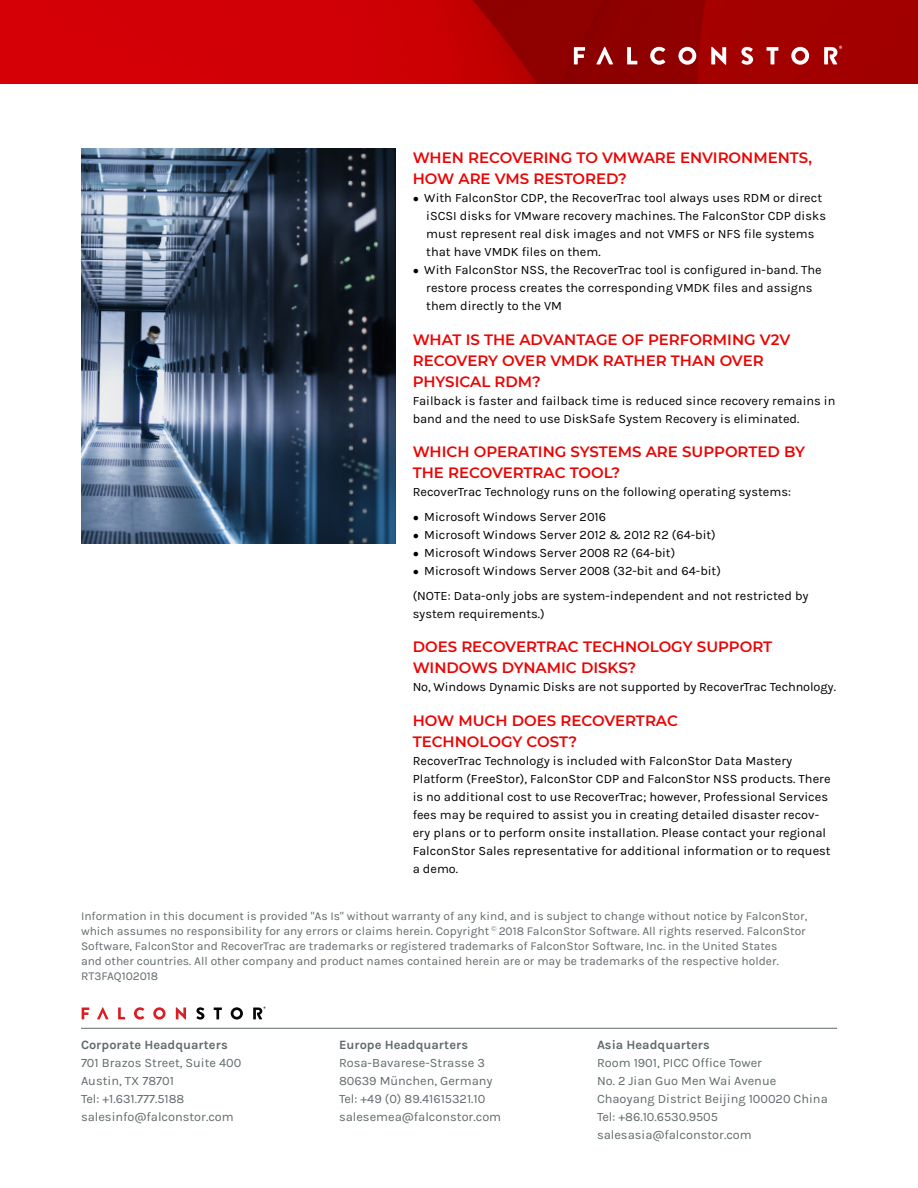
<style>
.page{position:relative;width:918px;height:1188px;background:#fff}
.page>*{position:absolute;margin:0;border:0;box-sizing:border-box;transform-origin:0 0}
.paragraph_header{font:600 15px/21px "Montserrat";color:#ea0403}
.Body_copy{font:12.75px/18px "Karla";color:#000}
.t1{font:12.75px/18px "Karla";color:#606a6c}
.t2{font:700 12.75px "Karla";color:#606a6c}
.t3{font:12px "Karla";color:#606a6c}
.s1{font-family:"Arial";font-size:10.5px}
</style>
<div class="page">
<img style="left:0;top:0;width:918px;height:83px">
<svg style="left:574px;top:47px;width:11px;height:17px"></svg>
<svg style="left:627px;top:47px;width:10px;height:17px"></svg>
<svg style="left:650px;top:47px;width:15px;height:18px"></svg>
<svg style="left:678px;top:47px;width:18px;height:18px"></svg>
<svg style="left:711px;top:47px;width:15px;height:18px"></svg>
<svg style="left:741px;top:47px;width:12px;height:18px"></svg>
<svg style="left:767px;top:47px;width:11px;height:17px"></svg>
<svg style="left:791px;top:47px;width:18px;height:18px"></svg>
<svg style="left:596px;top:47px;width:17px;height:17px"></svg>
<svg style="left:824px;top:46px;width:18px;height:18px"></svg>
<svg style="left:82px;top:1008px;width:7px;height:11px"></svg>
<svg style="left:118px;top:1008px;width:7px;height:11px"></svg>
<svg style="left:134px;top:1007px;width:10px;height:13px"></svg>
<svg style="left:153px;top:1007px;width:13px;height:13px"></svg>
<svg style="left:176px;top:1007px;width:10px;height:13px"></svg>
<svg style="left:196px;top:1007px;width:8px;height:13px"></svg>
<svg style="left:214px;top:1008px;width:8px;height:11px"></svg>
<svg style="left:231px;top:1007px;width:12px;height:13px"></svg>
<svg style="left:97px;top:1007px;width:12px;height:12px"></svg>
<svg style="left:253px;top:1007px;width:13px;height:12px"></svg>
<hr style="left:81px;top:1028px;width:756px;height:1px;background:#606a6c">
<img style="left:82px;top:148px;width:313px;height:395px">
<p class="paragraph_header" style="left:413px;top:147px;width:401px">WHEN RECOVERING TO VMWARE ENVIRONMENTS,<br>HOW ARE VMS RESTORED?</p>
<p class="Body_copy" style="left:426px;top:189px;width:401px;text-indent:-14px"><span class="s1">●</span> With FalconStor CDP, the RecoverTrac tool always uses RDM or direct iSCSI disks for VMware recovery machines. The FalconStor CDP disks must represent real disk images and not VMFS or NFS file systems that have VMDK files on them.</p>
<p class="Body_copy" style="left:426px;top:261px;width:397px;text-indent:-14px"><span class="s1">●</span> With FalconStor NSS, the RecoverTrac tool is configured in-band. The restore process creates the corresponding VMDK files and assigns them directly to the VM</p>
<p class="paragraph_header" style="left:413px;top:328px;width:379px">WHAT IS THE ADVANTAGE OF PERFORMING V2V<br>RECOVERY OVER VMDK RATHER THAN OVER</p>
<p class="paragraph_header" style="left:413px;top:370px;width:130px">PHYSICAL RDM?</p>
<p class="Body_copy" style="left:413px;top:391px;width:424px">Failback is faster and failback time is reduced since recovery remains in band and the need to use DiskSafe System Recovery is eliminated.</p>
<p class="paragraph_header" style="left:413px;top:441px;width:394px">WHICH OPERATING SYSTEMS ARE SUPPORTED BY<br>THE RECOVERTRAC TOOL?</p>
<p class="Body_copy" style="left:413px;top:483px;width:380px">RecoverTrac Technology runs on the following operating systems:</p>
<p class="Body_copy" style="left:413px;top:508px;width:195px"><span class="s1">●</span> Microsoft Windows Server 2016</p>
<p class="Body_copy" style="left:413px;top:526px;width:305px"><span class="s1">●</span> Microsoft Windows Server 2012 &amp; 2012 R2 (64-bit)</p>
<p class="Body_copy" style="left:413px;top:544px;width:264px"><span class="s1">●</span> Microsoft Windows Server 2008 R2 (64-bit)</p>
<p class="Body_copy" style="left:413px;top:562px;width:310px"><span class="s1">●</span> Microsoft Windows Server 2008 (32-bit and 64-bit)</p>
<p class="Body_copy" style="left:413px;top:586px;width:398px">(NOTE: Data-only jobs are system-independent and not restricted by system requirements.)</p>
<p class="paragraph_header" style="left:413px;top:636px;width:361px">DOES RECOVERTRAC TECHNOLOGY SUPPORT<br>WINDOWS DYNAMIC DISKS?</p>
<p class="Body_copy" style="left:413px;top:678px;width:425px">No, Windows Dynamic Disks are not supported by RecoverTrac Technology.</p>
<p class="paragraph_header" style="left:413px;top:709px;width:267px">HOW MUCH DOES RECOVERTRAC<br>TECHNOLOGY COST?</p>
<p class="Body_copy" style="left:413px;top:751px;width:420px">RecoverTrac Technology is included with FalconStor Data Mastery Platform (FreeStor), FalconStor CDP and FalconStor NSS products. There is no additional cost to use RecoverTrac; however, Professional Services fees may be required to assist you in creating detailed disaster recov&shy;ery plans or to perform onsite installation. Please contact your regional FalconStor Sales representative for additional information or to request a demo.</p>
<p class="t3" style="left:81px;top:910px;width:728px">Information in this document is provided "As Is" without warranty of any kind, and is subject to change without notice by FalconStor,</p>
<p class="t3" style="left:81px;top:925px;width:726px">which assumes no responsibility for any errors or claims herein. Copyright <sup>©</sup> 2018 FalconStor Software. All rights reserved. FalconStor</p>
<p class="t3" style="left:81px;top:940px;width:698px">Software, FalconStor and RecoverTrac are trademarks or registered trademarks of FalconStor Software, Inc. in the United States</p>
<p class="t3" style="left:81px;top:955px;width:699px">and other countries. All other company and product names contained herein are or may be trademarks of the respective holder.</p>
<p class="t3" style="left:81px;top:970px;width:79px">RT3FAQ102018</p>
<p class="t2" style="left:81px;top:1037px;width:148px">Corporate Headquarters</p>
<p class="t1" style="left:81px;top:1054px;width:162px">701 Brazos Street, Suite 400<br>Austin, TX 78701<br>Tel: +1.631.777.5188 salesinfo@falconstor.com</p>
<p class="t2" style="left:339px;top:1037px;width:131px">Europe Headquarters</p>
<p class="t1" style="left:339px;top:1054px;width:164px">Rosa-Bavarese-Strasse 3<br>80639 München, Germany<br>Tel: +49 (0) 89.41615321.10 salesemea@falconstor.com</p>
<p class="t2" style="left:597px;top:1037px;width:114px">Asia Headquarters</p>
<p class="t1" style="left:597px;top:1054px;width:232px">Room 1901, PICC Office Tower<br>No. 2 Jian Guo Men Wai Avenue<br>Chaoyang District Beijing 100020 China<br>Tel: +86.10.6530.9505 salesasia@falconstor.com</p>
</div>
